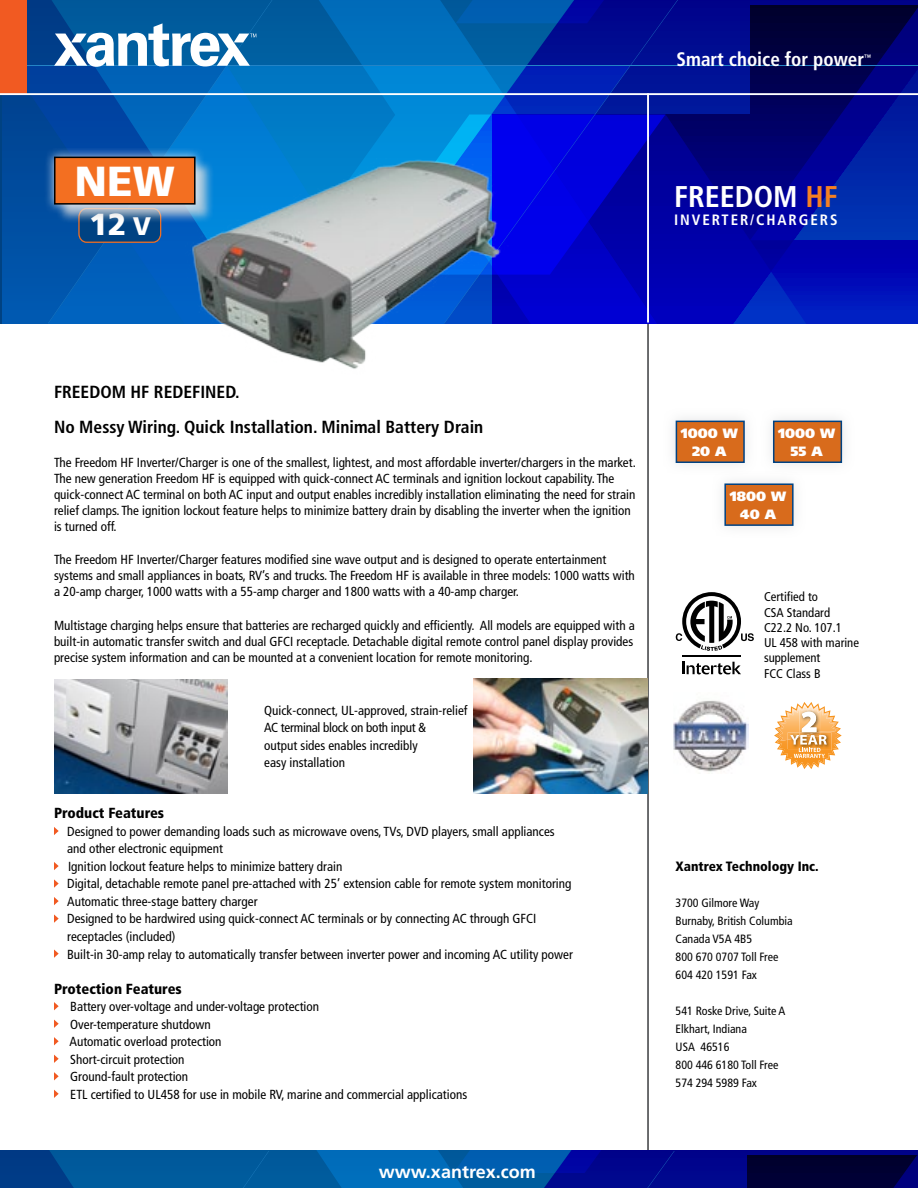
<style>
.page{position:relative;width:918px;height:1188px;background:#fff}
.page>*{position:absolute;margin:0;border:0;box-sizing:border-box;transform-origin:0 0}
.t1{font:900 42px "Frutiger";color:#fff}
.t2{font:900 30.45px "Frutiger";color:#fff}
.t3{font:700 condensed 30px "Frutiger";color:#fff}
.t4{font:700 condensed 19.5px "Frutiger";color:#fff}
.t5{font:700 18px "Frutiger";color:#fff}
.t6{font:700 condensed 17.55px/35.1px "Frutiger";color:#000}
.t7{font:700 condensed 15px "Frutiger";letter-spacing:.125em;color:#fff}
.t8{font:900 condensed 14.55px "Frutiger";color:#000}
.t9{font:900 13.5px/18px "Frutiger";color:#fff;text-align:center}
.t10{font:900 condensed 13.5px "Frutiger";color:#000}
.t11{font:condensed 13.2px/17.5px "Frutiger";color:#000}
.t12{font:condensed 12.75px/15.3px "Frutiger";color:#000101}
.t13{font:condensed 12.6px "Frutiger";color:#000101}
.t14{font:condensed 12px/18px "Frutiger";color:#000}
.t15{font:700 condensed 7.8px "Frutiger";color:#fff;scale:.88 1}
.s1{font-size:25.35px}
.s2{color:#f58023}
</style>
<div class="page">
<svg style="left:678px;top:0;width:240px;height:115px;background:#000d92"></svg>
<svg style="left:273px;top:0;width:171px;height:66px;background:#0068b0"></svg>
<svg style="left:750px;top:5px;width:168px;height:110px;background:#000252"></svg>
<svg style="left:678px;top:115px;width:240px;height:208px;background:#000ca1"></svg>
<svg style="left:273px;top:67px;width:171px;height:79px;background:#007dc9"></svg>
<svg style="left:354px;top:115px;width:90px;height:31px;background:#0087d3"></svg>
<svg style="left:2px;top:0;width:271px;height:323px;background:#004b9e"></svg>
<svg style="left:444px;top:0;width:234px;height:323px;background:#001abd"></svg>
<svg style="left:48px;top:0;width:224px;height:323px;background:#005db2"></svg>
<hr style="left:2px;top:66px;width:916px;height:1px;background:#2484c6">
<div style="left:0;top:0;width:27px;height:94px;background:#f15a22"></div>
<svg style="left:54px;top:23px;width:202px;height:44px"></svg>
<hr style="left:0;top:93px;width:918px;height:2px;background:#fff">
<hr style="left:647px;top:93px;width:2px;height:229px;background:#fff">
<hr style="left:647px;top:324px;width:2px;height:864px;background:#636466">
<svg style="left:54px;top:827px;width:5px;height:8px"></svg>
<svg style="left:54px;top:862px;width:5px;height:8px"></svg>
<svg style="left:54px;top:879px;width:5px;height:9px"></svg>
<svg style="left:54px;top:897px;width:5px;height:8px"></svg>
<svg style="left:54px;top:914px;width:5px;height:9px"></svg>
<svg style="left:54px;top:949px;width:5px;height:9px"></svg>
<svg style="left:54px;top:1002px;width:5px;height:8px"></svg>
<svg style="left:54px;top:1020px;width:5px;height:8px"></svg>
<svg style="left:54px;top:1037px;width:5px;height:8px"></svg>
<svg style="left:54px;top:1055px;width:5px;height:8px"></svg>
<svg style="left:54px;top:1072px;width:5px;height:8px"></svg>
<svg style="left:54px;top:1090px;width:5px;height:8px"></svg>
<img style="left:173px;top:146px;width:340px;height:223px">
<div style="left:79px;top:209px;width:82px;height:33px;background:#004282;border-radius:8px"></div>
<div style="left:78px;top:208px;width:83px;height:35px;border:1px solid #f36f21;border-radius:8px"></div>
<svg style="left:0;top:1151px;width:918px;height:37px;background:#00398c"></svg>
<div style="left:57px;top:158px;width:157px;height:65px;background:#dcddde;opacity:.75"></div>
<div style="left:44px;top:148px;width:161px;height:66px;background:#fff;opacity:.75"></div>
<div style="left:55px;top:157px;width:140px;height:47px;background:#f36f21"></div>
<div style="left:54px;top:157px;width:142px;height:48px;border:2px solid #000"></div>
<img style="left:474px;top:679px;width:173px;height:114px">
<img style="left:54px;top:679px;width:173px;height:114px">
<svg style="left:774px;top:702px;width:68px;height:67px"></svg>
<img style="left:673px;top:700px;width:75px;height:72px">
<svg style="left:682px;top:662px;width:59px;height:12px"></svg>
<hr style="left:682px;top:655px;width:59px;height:2px;background:#000">
<svg style="left:676px;top:592px;width:78px;height:59px"></svg>
<div style="left:663px;top:408px;width:94px;height:67px;background:#fbfbfb"></div>
<div style="left:676px;top:421px;width:69px;height:42px;background:#d86b1c;border:2px solid #004282"></div>
<div style="left:712px;top:471px;width:94px;height:67px;background:#fbfbfb"></div>
<div style="left:724px;top:483px;width:70px;height:43px;background:#d86b1c;border:2px solid #004282"></div>
<div style="left:760px;top:408px;width:95px;height:67px;background:#fbfbfb"></div>
<div style="left:773px;top:421px;width:69px;height:42px;background:#d86b1c;border:2px solid #004282"></div>
<h1 class="t1" style="left:75px;top:156px;width:102px">NEW</h1>
<h2 class="t2" style="left:89px;top:206px;width:63px">12 <span class="s1">V</span></h2>
<h3 class="t4" style="left:677px;top:47px;width:189px">Smart choice for power</h3>
<p class="t15" style="left:864px;top:52px;width:9px">™</p>
<h3 class="t3" style="left:674px;top:179px;width:165px">FREEDOM <span class="s2">HF</span></h3>
<p class="t7" style="left:674px;top:211px;width:165px">INVERTER/CHARGERS</p>
<h3 class="t6" style="left:54px;top:374px;width:431px">FREEDOM HF REDEFINED.<br>No Messy Wiring. Quick Installation. Minimal Battery Drain</h3>
<p class="t11" style="left:54px;top:454px;width:583px;line-height:16px">The Freedom HF Inverter/Charger is one of the smallest, lightest, and most affordable inverter/chargers in the market.<br>The new generation Freedom HF is equipped with quick-connect AC terminals and ignition lockout capability. The quick-connect AC terminal on both AC input and output enables incredibly installation eliminating the need for strain relief clamps. The ignition lockout feature helps to minimize battery drain by disabling the inverter when the ignition is turned off.</p>
<p class="t11" style="left:54px;top:552px;width:582px;line-height:16px">The Freedom HF Inverter/Charger features modified sine wave output and is designed to operate entertainment systems and small appliances in boats, RV’s and trucks. The Freedom HF is available in three models: 1000 watts with a 20-amp charger, 1000 watts with a 55-amp charger and 1800 watts with a 40-amp charger.</p>
<p class="t11" style="left:54px;top:618px;width:582px;line-height:16px">Multistage charging helps ensure that batteries are recharged quickly and efficiently. All models are equipped with a built-in automatic transfer switch and dual GFCI receptacle. Detachable digital remote control panel display provides precise system information and can be mounted at a convenient location for remote monitoring.</p>
<p class="t11" style="left:264px;top:701px;width:205px">Quick-connect, UL-approved, strain-relief<br>AC terminal block on both input &amp;<br>output sides enables incredibly<br>easy installation</p>
<p class="t8" style="left:54px;top:805px;width:112px">Product Features</p>
<p class="t11" style="left:67px;top:823px;width:507px">Designed to power demanding loads such as microwave ovens, TVs, DVD players, small appliances and other electronic equipment<br>Ignition lockout feature helps to minimize battery drain<br>Digital, detachable remote panel pre-attached with 25’ extension cable for remote system monitoring Automatic three-stage battery charger<br>Designed to be hardwired using quick-connect AC terminals or by connecting AC through GFCI receptacles (included)<br>Built-in 30-amp relay to automatically transfer between inverter power and incoming AC utility power</p>
<p class="t8" style="left:54px;top:980px;width:129px">Protection Features</p>
<p class="t11" style="left:70px;top:998px;width:399px">Battery over-voltage and under-voltage protection<br>Over-temperature shutdown<br>Automatic overload protection<br>Short-circuit protection<br>Ground-fault protection<br>ETL certified to UL458 for use in mobile RV, marine and commercial applications</p>
<h3 class="t5" style="left:379px;top:1161px;width:158px">www.xantrex.com</h3>
<p class="t9" style="left:681px;top:424px;width:58px">1000 W<br>20 A</p>
<p class="t9" style="left:730px;top:487px;width:58px">1800 W<br>40 A</p>
<p class="t9" style="left:778px;top:424px;width:58px">1000 W<br>55 A</p>
<p class="t12" style="left:764px;top:589px;width:97px">Certified to<br>CSA Standard<br>C22.2 No. 107.1<br>UL 458 with marine supplement</p>
<p class="t13" style="left:764px;top:666px;width:58px">FCC Class B</p>
<p class="t10" style="left:676px;top:858px;width:145px">Xantrex Technology Inc.</p>
<p class="t14" style="left:676px;top:894px;width:119px">3700 Gilmore Way<br>Burnaby, British Columbia<br>Canada V5A 4B5<br>800 670 0707 Toll Free<br>604 420 1591 Fax</p>
<p class="t14" style="left:676px;top:1002px;width:111px">541 Roske Drive, Suite A<br>Elkhart, Indiana<br>USA 46516<br>800 446 6180 Toll Free<br>574 294 5989 Fax</p>
</div>
